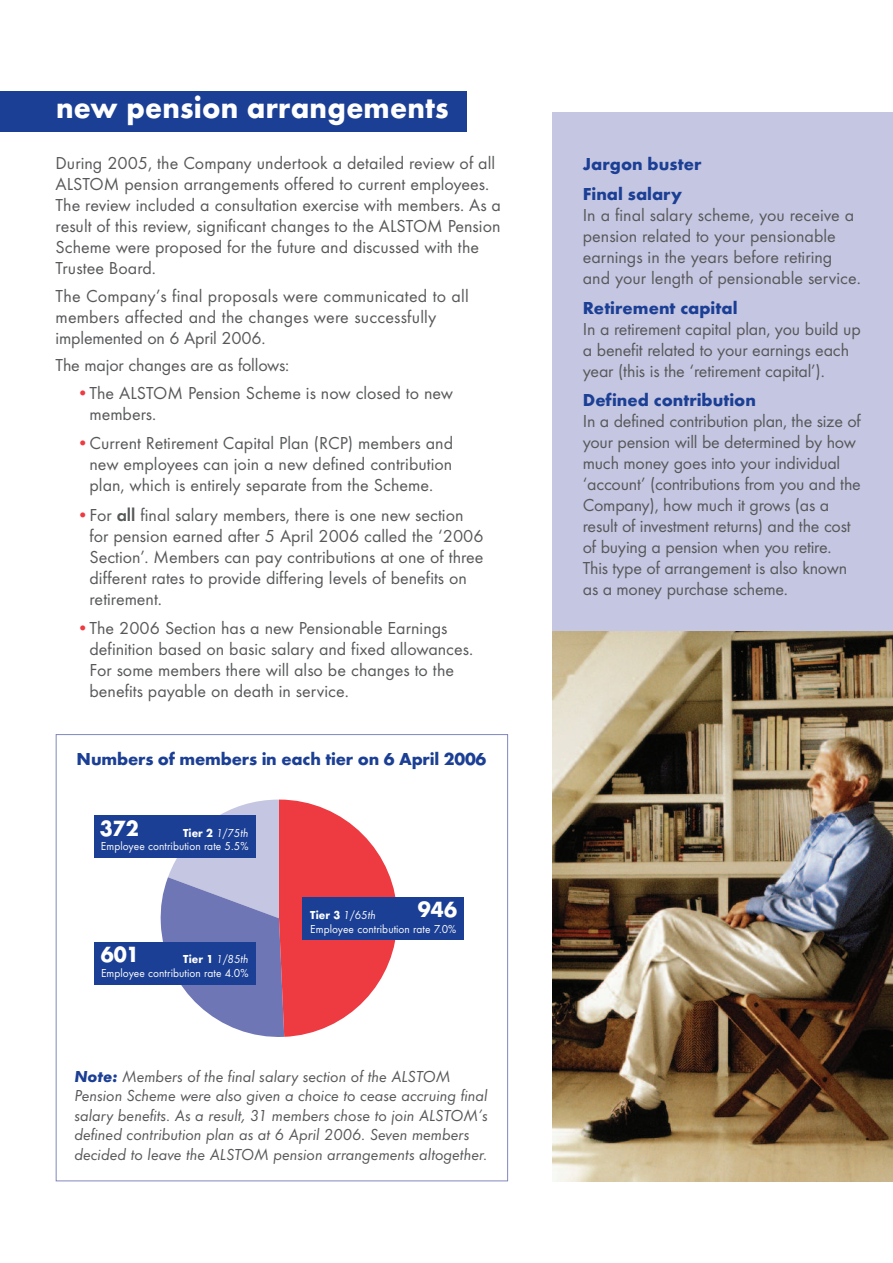
<style>
.page{position:relative;width:893px;height:1263px;background:#fff}
.page>*{position:absolute;margin:0;border:0;box-sizing:border-box;transform-origin:0 0}
.t1{font:700 31.5px "Futura T";letter-spacing:.005em;color:#fff;scale:.95 1}
.t2{font:700 22.8px "Futura T";letter-spacing:.005em;color:#fff;scale:.95 1}
.t3{font:18px/21px "Futura T";color:#57585a}
.t4{font:700 18px/30px "Futura T";color:#1b3f94}
.t5{font:italic 16.5px/19.5px "Futura T";color:#57585a}
.t6{font:12px/14px "Futura T";letter-spacing:.005em;color:#fff;text-align:right;scale:.95 1}
.s1{color:#ee3a41}
.s2{font-weight:600}
.s3{font-weight:700}
.s4{font-style:italic}
.s5{font-weight:700;color:#1b3f94}
</style>
<div class="page">
<svg style="left:160px;top:799px;width:237px;height:238px"></svg>
<div style="left:94px;top:815px;width:162px;height:43px;background:#1b3f94"></div>
<div style="left:302px;top:898px;width:162px;height:42px;background:#1b3f94"></div>
<div style="left:94px;top:943px;width:162px;height:42px;background:#1b3f94"></div>
<div style="left:0;top:91px;width:466px;height:41px;background:#1b3f94"></div>
<div style="left:553px;top:113px;width:340px;height:1068px;background:#c5c6e1"></div>
<img style="left:553px;top:632px;width:340px;height:549px">
<h1 class="t1" style="left:56px;top:89px;width:415px">new pension arrangements</h1>
<p class="t3" style="left:56px;top:153px;width:447px">During 2005, the Company undertook a detailed review of all ALSTOM pension arrangements offered to current employees.<br>The review included a consultation exercise with members. As a result of this review, significant changes to the ALSTOM Pension Scheme were proposed for the future and discussed with the Trustee Board.</p>
<p class="t3" style="left:56px;top:285px;width:415px">The Company’s final proposals were communicated to all members affected and the changes were successfully implemented on 6 April 2006.</p>
<p class="t3" style="left:56px;top:354px;width:235px">The major changes are as follows:</p>
<p class="t3" style="left:90px;top:382px;width:365px;text-indent:-13px"><span class="s1">•</span>The ALSTOM Pension Scheme is now closed to new members.</p>
<p class="t3" style="left:90px;top:432px;width:365px;text-align:justify;text-indent:-13px"><span class="s1">•</span>Current Retirement Capital Plan (RCP) members and new employees can join a new defined contribution plan, which is entirely separate from the Scheme.</p>
<p class="t3" style="left:90px;top:504px;width:396px;text-indent:-13px"><span class="s1">•</span>For <span class="s2">all</span> final salary members, there is one new section for pension earned after 5 April 2006 called the ‘2006<br>Section’. Members can pay contributions at one of three different rates to provide differing levels of benefits on retirement.</p>
<p class="t3" style="left:90px;top:617px;width:385px;text-indent:-13px"><span class="s1">•</span>The 2006 Section has a new Pensionable Earnings definition based on basic salary and fixed allowances.<br>For some members there will also be changes to the benefits payable on death in service.</p>
<p class="t4" style="left:77px;top:744px;width:411px">Numbers of members in each tier on 6 April 2006</p>
<p class="t2" style="left:100px;top:815px;width:43px">372</p>
<p class="t6" style="left:101px;top:825px;width:157px"><span class="s3">Tier 2</span> <span class="s4">1/75th<br></span>Employee contribution rate 5.5%</p>
<p class="t2" style="left:101px;top:941px;width:42px">601</p>
<p class="t6" style="left:101px;top:952px;width:157px"><span class="s3">Tier 1</span> <span class="s4">1/85th<br></span>Employee contribution rate 4.0%</p>
<p class="t2" style="left:418px;top:896px;width:43px">946</p>
<p class="t6" style="left:310px;top:908px;width:155px;text-align:left"><span class="s3">Tier 3</span> <span class="s4">1/65th<br></span>Employee contribution rate 7.0%</p>
<p class="t5" style="left:74px;top:1066px;width:415px"><span class="s5">Note:</span> Members of the final salary section of the ALSTOM Pension Scheme were also given a choice to cease accruing final salary benefits. As a result, 31 members chose to join ALSTOM’s defined contribution plan as at 6 April 2006. Seven members decided to leave the ALSTOM pension arrangements altogether.</p>
<p class="t4" style="left:583px;top:149px;width:120px">Jargon buster<br>Final salary</p>
<p class="t3" style="left:583px;top:204px;width:279px">In a final salary scheme, you receive a pension related to your pensionable earnings in the years before retiring and your length of pensionable service.</p>
<p class="t4" style="left:583px;top:292px;width:156px">Retirement capital</p>
<p class="t3" style="left:583px;top:318px;width:280px">In a retirement capital plan, you build up a benefit related to your earnings each year (this is the ‘retirement capital’).</p>
<p class="t4" style="left:583px;top:385px;width:175px">Defined contribution</p>
<p class="t3" style="left:583px;top:410px;width:280px">In a defined contribution plan, the size of your pension will be determined by how much money goes into your individual ‘account’ (contributions from you and the Company), how much it grows (as a result of investment returns) and the cost of buying a pension when you retire.<br>This type of arrangement is also known as a money purchase scheme.</p>
</div>
